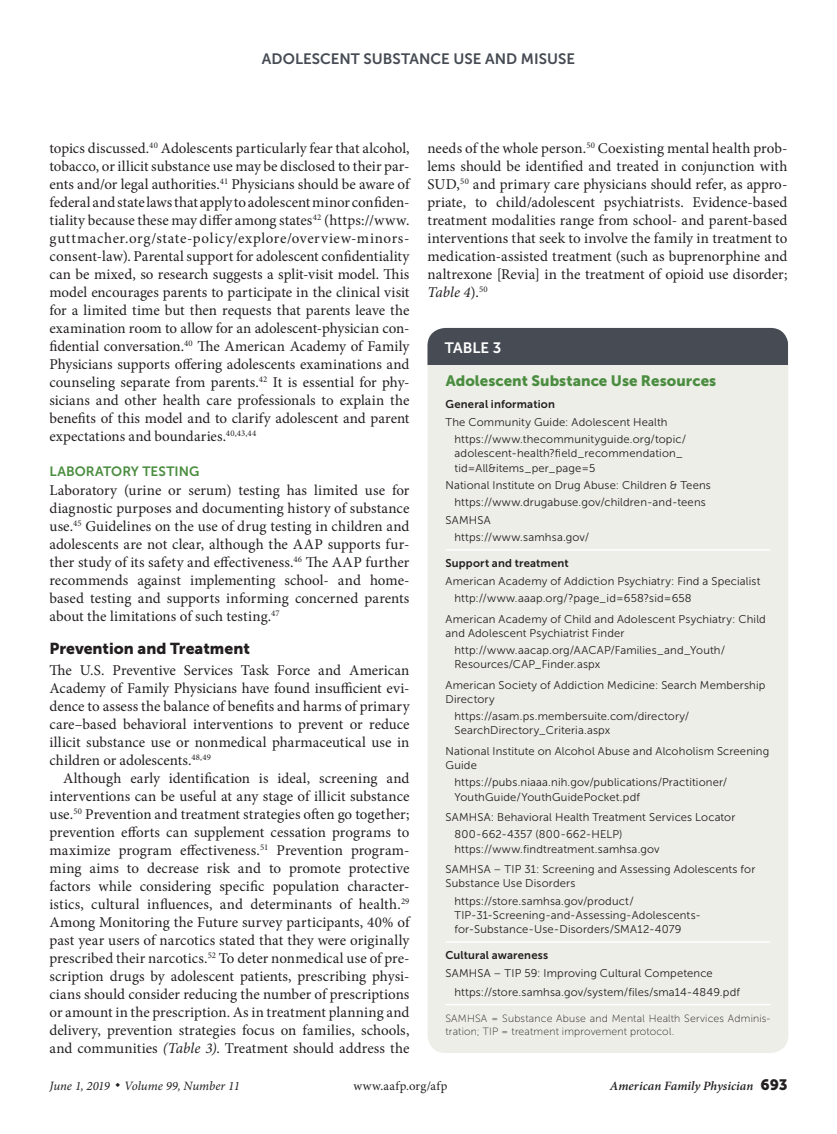
<style>
.page{position:relative;width:837px;height:1134px;background:#fff}
.page>*{position:absolute;margin:0;border:0;box-sizing:border-box;transform-origin:0 0}
.head1{font:15.75px "Museo Sans 900";color:#231f20}
.body_noindent{font:15px/18px "Minion Pro";color:#231f20;text-align:justify}
.body_text{font:15px/18px "Minion Pro";color:#231f20;text-align:justify}
.t1{font:15px "Museo Sans 700";color:#464b54}
.table_title{font:15px "Museo Sans 900";color:#4b8d40}
.table{font:15px "Museo Sans 700";color:#fff}
.head2{font:13.5px "Museo Sans 700";letter-spacing:.01em;color:#4b8d40}
.t2{font:italic 12.75px "Minion Pro";color:#231f20}
.t3{font:italic 600 12.75px "Minion Pro";letter-spacing:.005em;color:#231f20}
.t4{font:12.75px "Minion Pro";letter-spacing:.03em;color:#231f20}
.table_data_indent{font:11.25px/14.2px "Museo Sans 300";letter-spacing:.015em;color:#231f20}
.table_data_last_col{font:11.25px/14.2px "Museo Sans 300";letter-spacing:.015em;color:#231f20}
.table_data{font:11.25px "Museo Sans 300";letter-spacing:.015em;color:#231f20}
.table_data_last_col-2{font:11.25px "Museo Sans 700";letter-spacing:.015em;color:#231f20}
.table_data-2{font:11.25px "Museo Sans 700";letter-spacing:.015em;color:#231f20}
.table_fig_note{font:10.5px/13.5px "Museo Sans 100";letter-spacing:.02em;color:#231f20}
.s1{font-style:italic}
.s2{font-family:"Museo Sans 900";font-weight:400;font-style:normal;font-size:15px}
</style>
<div class="page">
<div style="left:428px;top:328px;width:360px;height:725px;background:#eeeee8;border-radius:18px"></div>
<hr style="left:446px;top:549px;width:324px;height:2px;background:#fff">
<hr style="left:446px;top:941px;width:324px;height:2px;background:#fff">
<hr style="left:446px;top:1004px;width:324px;height:1px;background:#fff">
<div style="left:428px;top:328px;width:360px;height:37px;background:#464b54"></div>
<p class="t1" style="left:262px;top:50px;width:315px">ADOLESCENT SUBSTANCE USE AND MISUSE</p>
<p class="body_noindent" style="left:50px;top:139px;width:362px">topics discussed.<sup>40</sup> Adolescents particularly fear that alcohol, tobacco, or illicit substance use may be disclosed to their par&shy;ents and/or legal authorities.<sup>41</sup> Physicians should be aware of federal and state laws that applyto adolescent minor confiden&shy;tiality because these may differ among states<sup>42</sup> (https://www. guttmacher.org/state-policy/explore/overview-minors&shy;consent-law). Parental support for adolescent confidentiality can be mixed, so research suggests a split-visit model. This model encourages parents to participate in the clinical visit for a limited time but then requests that parents leave the examination room to allow for an adolescent-physician con&shy;fidential conversation.<sup>40</sup> The American Academy of Family Physicians supports offering adolescents examinations and counseling separate from parents.<sup>42</sup> It is essential for phy&shy;sicians and other health care professionals to explain the benefits of this model and to clarify adolescent and parent expectations and boundaries.<sup>40,43,44</sup></p>
<p class="head2" style="left:50px;top:463px;width:151px">LABORATORY TESTING</p>
<p class="body_noindent" style="left:50px;top:481px;width:362px">Laboratory (urine or serum) testing has limited use for diagnostic purposes and documenting history of substance use.<sup>45</sup> Guidelines on the use of drug testing in children and adolescents are not clear, although the AAP supports fur&shy;ther study of its safety and effectiveness.<sup>46</sup> The AAP further recommends against implementing school- and home&shy;based testing and supports informing concerned parents about the limitations of such testing.<sup>47</sup></p>
<p class="head1" style="left:50px;top:640px;width:202px">Prevention and Treatment</p>
<p class="body_noindent" style="left:50px;top:661px;width:362px">The U.S. Preventive Services Task Force and American Academy of Family Physicians have found insufficient evi&shy;dence to assess the balance of benefits and harms of primary care–based behavioral interventions to prevent or reduce illicit substance use or nonmedical pharmaceutical use in children or adolescents.<sup>48,49</sup></p>
<p class="body_text" style="left:50px;top:769px;width:362px;text-indent:14px">Although early identification is ideal, screening and interventions can be useful at any stage of illicit substance use.<sup>50</sup> Prevention and treatment strategies often go together; prevention efforts can supplement cessation programs to maximize program effectiveness.<sup>51</sup> Prevention program&shy;ming aims to decrease risk and to promote protective factors while considering specific population character&shy;istics, cultural influences, and determinants of health.<sup>29<br></sup>Among Monitoring the Future survey participants, 40% of past year users of narcotics stated that they were originally prescribed their narcotics.<sup>52</sup> To deter nonmedical use of pre&shy;scription drugs by adolescent patients, prescribing physi&shy;cians should consider reducing the number of prescriptions or amount in the prescription. As in treatment planning and delivery, prevention strategies focus on families, schools, and communities <span class="s1">(Table 3)</span>. Treatment should address the</p>
<p class="body_text" style="left:428px;top:139px;width:362px">needs of the whole person.<sup>50</sup> Coexisting mental health prob&shy;lems should be identified and treated in conjunction with SUD,<sup>50</sup> and primary care physicians should refer, as appro&shy;priate, to child/adolescent psychiatrists. Evidence-based treatment modalities range from school- and parent-based interventions that seek to involve the family in treatment to medication-assisted treatment (such as buprenorphine and naltrexone [Revia] in the treatment of opioid use disorder; <span class="s1">Table 4</span>).<sup>50</sup></p>
<p class="table" style="left:445px;top:339px;width:58px">TABLE 3</p>
<p class="table_title" style="left:446px;top:373px;width:272px">Adolescent Substance Use Resources</p>
<p class="table_data-2" style="left:446px;top:398px;width:111px">General information</p>
<p class="table_data_last_col" style="left:446px;top:415px;width:224px">The Community Guide: Adolescent Health</p>
<p class="table_data_indent" style="left:454px;top:432px;width:233px">https://www.thecommunityguide.org/topic/ adolescent-health?field_recommendation_ tid=All&amp;items_per_page=5</p>
<p class="table_data_last_col" style="left:446px;top:478px;width:267px">National Institute on Drug Abuse: Children &amp; Teens</p>
<p class="table_data_indent" style="left:454px;top:495px;width:253px">https://www.drugabuse.gov/children-and-teens</p>
<p class="table_data_last_col" style="left:446px;top:513px;width:47px">SAMHSA</p>
<p class="table_data_indent" style="left:454px;top:530px;width:136px">https://www.samhsa.gov/</p>
<p class="table_data_last_col-2" style="left:446px;top:557px;width:125px">Support and treatment</p>
<p class="table_data_last_col" style="left:446px;top:574px;width:317px">American Academy of Addiction Psychiatry: Find a Specialist</p>
<p class="table_data_indent" style="left:454px;top:591px;width:239px">http://www.aaap.org/?page_id=658?sid=658</p>
<p class="table_data_last_col" style="left:446px;top:612px;width:322px">American Academy of Child and Adolescent Psychiatry: Child and Adolescent Psychiatrist Finder</p>
<p class="table_data_indent" style="left:454px;top:643px;width:272px">http://www.aacap.org/AACAP/Families_and_Youth/<br>Resources/CAP_Finder.aspx</p>
<p class="table_data_last_col" style="left:446px;top:678px;width:321px">American Society of Addiction Medicine: Search Membership<br>Directory</p>
<p class="table_data_indent" style="left:454px;top:709px;width:236px">https://asam.ps.membersuite.com/directory/<br>SearchDirectory_Criteria.aspx</p>
<p class="table_data_last_col" style="left:446px;top:744px;width:325px">National Institute on Alcohol Abuse and Alcoholism Screening<br>Guide</p>
<p class="table_data_indent" style="left:454px;top:775px;width:274px">https://pubs.niaaa.nih.gov/publications/Practitioner/<br>YouthGuide/YouthGuidePocket.pdf</p>
<p class="table_data_last_col" style="left:446px;top:810px;width:291px">SAMHSA: Behavioral Health Treatment Services Locator</p>
<p class="table_data_indent" style="left:454px;top:827px;width:207px">800-662-4357 (800-662-HELP) https://www.findtreatment.samhsa.gov</p>
<p class="table_data_last_col" style="left:446px;top:862px;width:311px">SAMHSA – TIP 31: Screening and Assessing Adolescents for<br>Substance Use Disorders</p>
<p class="table_data_indent" style="left:454px;top:894px;width:248px">https://store.samhsa.gov/product/<br>TIP-31-Screening-and-Assessing-Adolescents&shy;for-Substance-Use-Disorders/SMA12-4079</p>
<p class="table_data_last_col-2" style="left:446px;top:949px;width:104px">Cultural awareness</p>
<p class="table_data" style="left:446px;top:967px;width:269px">SAMHSA – TIP 59: Improving Cultural Competence</p>
<p class="table_data_indent" style="left:454px;top:985px;width:287px">https://store.samhsa.gov/system/files/sma14-4849.pdf</p>
<p class="table_fig_note" style="left:446px;top:1011px;width:326px">SAMHSA = Substance Abuse and Mental Health Services Adminis&shy;tration; TIP = treatment improvement protocol.</p>
<p class="t2" style="left:50px;top:1078px;width:192px">June 1, 2019 ◆ Volume 99, Number 11</p>
<p class="t4" style="left:353px;top:1078px;width:96px">www.aafp.org/afp</p>
<p class="t3" style="left:610px;top:1077px;width:179px">American Family Physician <span class="s2">693</span></p>
</div>
